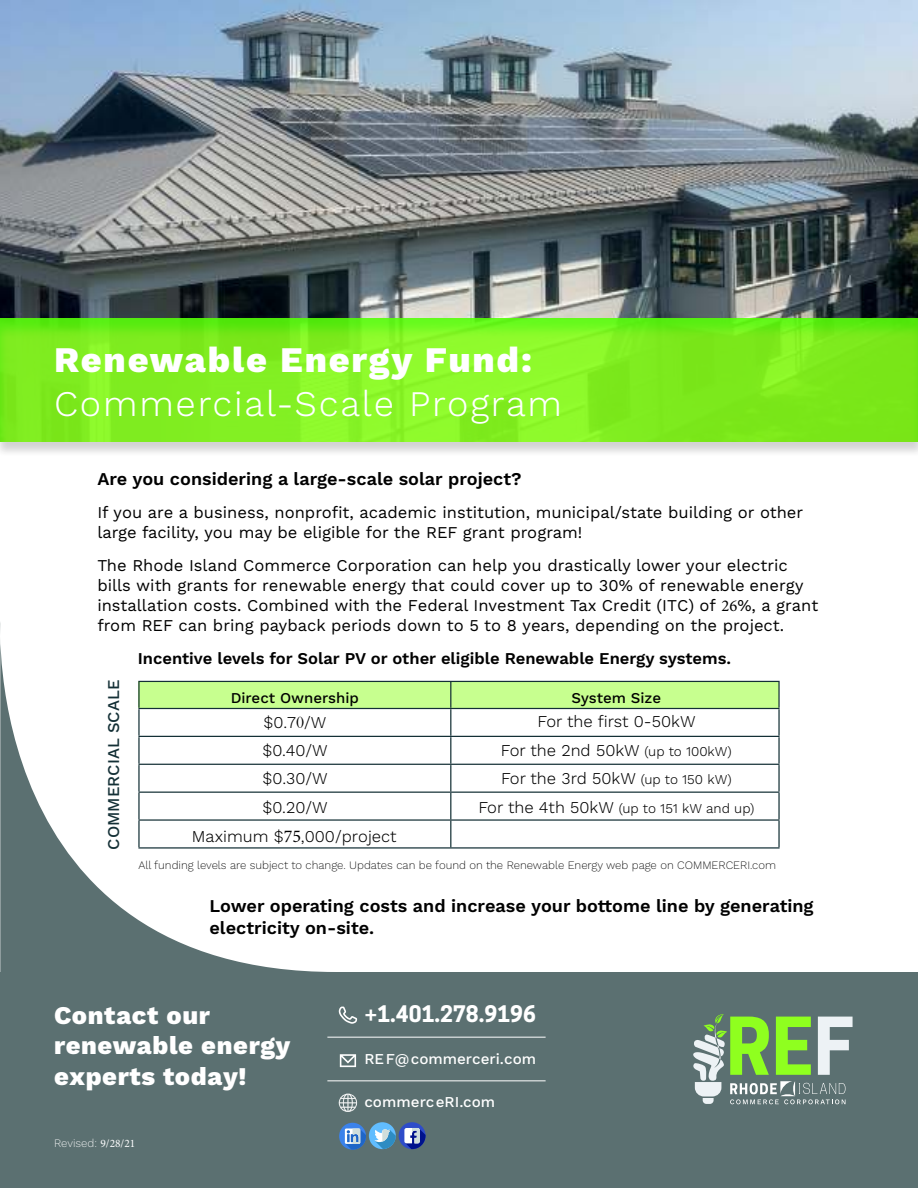
<style>
.page{position:relative;width:918px;height:1188px;background:#fff}
.page>*{position:absolute;margin:0;border:0;box-sizing:border-box;transform-origin:0 0}
.t1{font:74.7px "Cooper RI Bold";color:#8fff1f}
.t2{font:300 36px "Work Sans";letter-spacing:.05em;color:#fff}
.t3{font:800 36px "Work Sans";letter-spacing:.05em;color:#fff}
.t4{font:800 25.5px/30.6px "Work Sans";letter-spacing:.025em;color:#fff}
.t5{font:700 21.45px "Cooper RI";color:#fff}
.t6{font:600 18px/21.6px "Work Sans";color:#000}
.t7{font:16.5px/19.8px "Work Sans";color:#000}
.t8{font:300 16.5px/28.3px "Work Sans";color:#000;text-align:center}
.t9{font:600 16.5px "Work Sans";color:#000}
.t10{font:500 16.5px "Work Sans";color:#143036}
.t11{font:500 15.15px "Work Sans";color:#fff}
.t12{font:500 15px "Work Sans";color:#000}
.t13{font:300 13.5px "Work Sans";color:#000}
.t14{font:200 11.4px "Work Sans";color:#000}
.t15{font:200 11.4px "Work Sans";color:#fff}
.s1{font-family:"Minion Pro"}
.s2{font-family:"Bask Old Face";font-weight:400}
.s3{font-family:"Minion Pro";font-weight:400;font-size:18px}
.s4{font-size:13.5px}
.s5{font-size:16.5px}
.s6{font-family:"Minion Pro";font-weight:400}
.s7{font-family:"Work Sans";font-weight:600}
.s8{color:#edf2f5}
</style>
<div class="page">
<img style="left:0;top:0;width:918px;height:317px">
<div style="left:0;top:972px;width:918px;height:216px;background:#5b7071"></div>
<svg style="left:0;top:622px;width:327px;height:350px"></svg>
<svg style="left:693px;top:1014px;width:153px;height:90px"></svg>
<div style="left:0;top:318px;width:918px;height:138px;background:#000;opacity:.2"></div>
<svg style="left:0;top:317px;width:918px;height:126px;background:#7eed21"></svg>
<svg style="left:137px;top:680px;width:643px;height:169px"></svg>
<svg style="left:340px;top:1054px;width:16px;height:13px"></svg>
<svg style="left:339px;top:1007px;width:18px;height:17px"></svg>
<hr style="left:327px;top:1081px;width:219px;height:1px;background:#fff">
<hr style="left:327px;top:1037px;width:219px;height:1px;background:#fff">
<svg style="left:339px;top:1094px;width:18px;height:18px"></svg>
<div style="left:399px;top:1122px;width:27px;height:27px;background:#2e4cc9;border-radius:50%"></div>
<svg style="left:404px;top:1128px;width:22px;height:21px"></svg>
<svg style="left:339px;top:1123px;width:27px;height:27px"></svg>
<svg style="left:345px;top:1129px;width:21px;height:21px"></svg>
<div style="left:369px;top:1122px;width:27px;height:27px;background:#61bdff;border-radius:50%"></div>
<svg style="left:375px;top:1129px;width:21px;height:20px"></svg>
<h2 class="t3" style="left:54px;top:347px;width:479px">Renewable Energy Fund:</h2>
<h2 class="t2" style="left:54px;top:388px;width:510px">Commercial-Scale Program</h2>
<p class="t6" style="left:97px;top:470px;width:426px">Are you considering a large-scale solar project?</p>
<p class="t7" style="left:97px;top:504px;width:707px">If you are a business, nonprofit, academic institution, municipal/state building or other large facility, you may be eligible for the REF grant program!</p>
<p class="t7" style="left:97px;top:557px;width:723px">The Rhode Island Commerce Corporation can help you drastically lower your electric bills with grants for renewable energy that could cover up to 30% of renewable energy installation costs. Combined with the Federal Investment Tax Credit (ITC) of <span class="s1">26</span>%, a grant from REF can bring payback periods down to 5 to 8 years, depending on the project.</p>
<p class="t9" style="left:138px;top:652px;width:595px">Incentive levels for Solar PV or other eligible Renewable Energy systems.</p>
<p class="t10" style="left:107px;top:850px;width:171px;rotate:-90deg">COMMERCIAL SCALE</p>
<p class="t14" style="left:138px;top:861px;width:639px">All funding levels are subject to change. Updates can be found on the Renewable Energy web page on COMMERCERI.com</p>
<p class="t12" style="left:231px;top:692px;width:130px">Direct Ownership</p>
<p class="t12" style="left:572px;top:692px;width:91px">System Size</p>
<p class="t8" style="left:192px;top:710px;width:206px">$0.7<span class="s2">0</span>/W<br>$0.40/W<br>$0.30/W<br>$0.20/W<br>Maximum $<span class="s3">75</span>,000/project</p>
<p class="t8" style="left:501px;top:708px;width:232px">For the first 0-50kW<br>For the 2nd 50kW <span class="s4">(up to 100kW)<br></span>For the 3rd 50kW <span class="s4">(up to 150 kW)</span></p>
<p class="t13" style="left:478px;top:802px;width:277px"><span class="s5">For the 4th 50kW</span> (up to 151 kW and up)</p>
<p class="t6" style="left:210px;top:897px;width:606px">Lower operating costs and increase your bottome line by generating electricity on-site.</p>
<h3 class="t4" style="left:54px;top:1002px;width:238px">Contact our renewable energy experts today!</h3>
<p class="t15" style="left:54px;top:1139px;width:83px">Revised: <span class="s6">9/28/21</span></p>
<h3 class="t5" style="left:364px;top:1001px;width:173px"><span class="s7">+</span>1.401.278.9196</h3>
<p class="t11" style="left:364px;top:1053px;width:173px">REF@commerceri.com</p>
<p class="t11" style="left:364px;top:1096px;width:132px">commerceRI.com</p>
<h1 class="t1" style="left:726px;top:1005px;width:129px">RE<span class="s8">F</span></h1>
</div>
